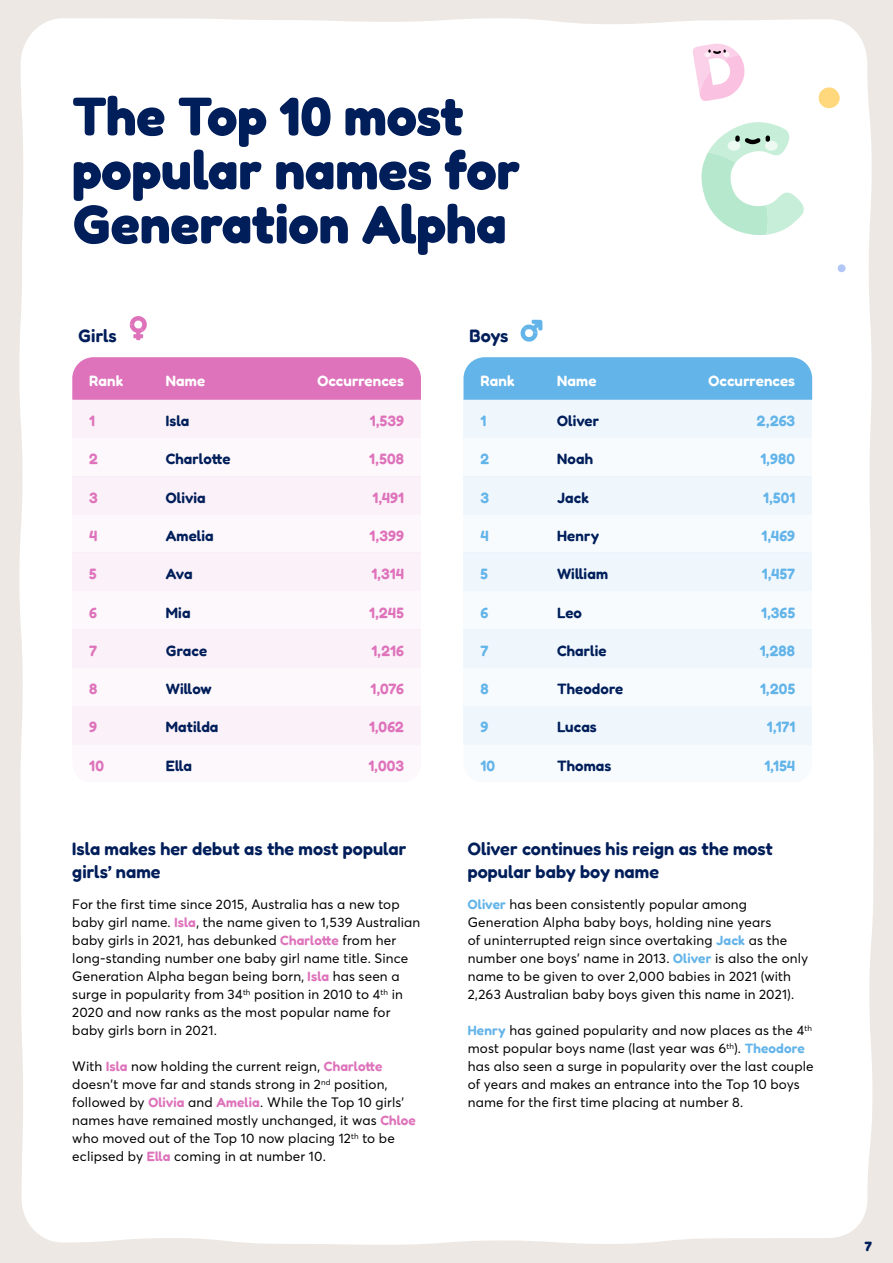
<style>
.page{position:relative;width:893px;height:1263px;background:#ede8e3}
.page>*{position:absolute;margin:0;border:0;box-sizing:border-box;transform-origin:0 0}
.Heading_2{font:700 54px/54px "Fredoka";color:#001e5a}
.Heading_3{font:600 18px/22.5px "Fredoka";letter-spacing:.005em;color:#001e5a}
.List{font:600 15px "Fredoka";letter-spacing:.01em;color:#001e5a}
.List-2{font:600 15px "Fredoka";letter-spacing:.005em;color:#de73bb}
.List-3{font:600 15px "Fredoka";letter-spacing:.005em;color:#63b4e9}
.List-4{font:600 15px "Fredoka";letter-spacing:.005em;color:#fff}
.t1{font:13.5px/18px "Averta PE";letter-spacing:.015em;color:#000}
.t2{font:700 13.5px "Fredoka";color:#001e5a}
.s1{font-family:"Fredoka";font-weight:600;color:#de73bb}
.s2{font-family:"Fredoka";font-weight:600;color:#63b4e9}
</style>
<div class="page">
<div style="left:19px;top:18px;width:855px;height:1227px;background:#fff"></div>
<div style="left:72px;top:400px;width:349px;height:38px;background:#fbf1f8"></div>
<div style="left:463px;top:400px;width:349px;height:38px;background:#eff7fd"></div>
<div style="left:72px;top:357px;width:349px;height:43px;background:#de73bb"></div>
<div style="left:463px;top:357px;width:349px;height:43px;background:#63b4e9"></div>
<div style="left:72px;top:438px;width:349px;height:38px;background:#fdf8fb"></div>
<div style="left:463px;top:438px;width:349px;height:38px;background:#f7fbfe"></div>
<div style="left:72px;top:476px;width:349px;height:38px;background:#fbf1f8"></div>
<div style="left:463px;top:476px;width:349px;height:38px;background:#eff7fd"></div>
<div style="left:72px;top:514px;width:349px;height:39px;background:#fdf8fb"></div>
<div style="left:463px;top:514px;width:349px;height:39px;background:#f7fbfe"></div>
<div style="left:72px;top:553px;width:349px;height:38px;background:#fbf1f8"></div>
<div style="left:463px;top:553px;width:349px;height:38px;background:#eff7fd"></div>
<div style="left:72px;top:591px;width:349px;height:38px;background:#fdf8fb"></div>
<div style="left:463px;top:591px;width:349px;height:38px;background:#f7fbfe"></div>
<div style="left:72px;top:629px;width:349px;height:39px;background:#fbf1f8"></div>
<div style="left:463px;top:629px;width:349px;height:39px;background:#eff7fd"></div>
<div style="left:72px;top:668px;width:349px;height:38px;background:#fdf8fb"></div>
<div style="left:463px;top:668px;width:349px;height:38px;background:#f7fbfe"></div>
<div style="left:72px;top:706px;width:349px;height:38px;background:#fbf1f8"></div>
<div style="left:463px;top:706px;width:349px;height:38px;background:#eff7fd"></div>
<div style="left:72px;top:744px;width:349px;height:38px;background:#fdf8fb"></div>
<div style="left:463px;top:744px;width:349px;height:38px;background:#f7fbfe"></div>
<svg style="left:819px;top:87px;width:21px;height:21px"></svg>
<svg style="left:838px;top:264px;width:8px;height:8px"></svg>
<svg style="left:130px;top:316px;width:17px;height:24px"></svg>
<svg style="left:521px;top:320px;width:21px;height:22px"></svg>
<svg style="left:693px;top:43px;width:52px;height:58px"></svg>
<svg style="left:701px;top:122px;width:103px;height:113px"></svg>
<p class="Heading_2" style="left:72px;top:89px;width:449px">The Top 10 most popular names for<br>Generation Alpha</p>
<p class="Heading_3" style="left:78px;top:324px;width:40px">Girls</p>
<p class="Heading_3" style="left:469px;top:324px;width:40px">Boys</p>
<p class="List-4" style="left:89px;top:371px;width:36px">Rank</p>
<p class="List-4" style="left:166px;top:371px;width:41px">Name</p>
<p class="List-4" style="left:317px;top:371px;width:88px">Occurrences</p>
<p class="List-4" style="left:480px;top:371px;width:36px">Rank</p>
<p class="List-4" style="left:557px;top:371px;width:41px">Name</p>
<p class="List-4" style="left:709px;top:371px;width:88px">Occurrences</p>
<p class="List-2" style="left:89px;top:412px;width:7px">1</p>
<p class="List" style="left:166px;top:412px;width:25px">Isla</p>
<p class="List-2" style="left:370px;top:412px;width:36px">1,539</p>
<p class="List-3" style="left:480px;top:412px;width:7px">1</p>
<p class="List" style="left:557px;top:412px;width:44px">Oliver</p>
<p class="List-3" style="left:757px;top:412px;width:40px">2,263</p>
<p class="List-2" style="left:89px;top:450px;width:10px">2</p>
<p class="List" style="left:166px;top:450px;width:66px">Charlotte</p>
<p class="List-2" style="left:369px;top:450px;width:36px">1,508</p>
<p class="List-3" style="left:480px;top:450px;width:10px">2</p>
<p class="List" style="left:557px;top:450px;width:37px">Noah</p>
<p class="List-3" style="left:760px;top:450px;width:36px">1,980</p>
<p class="List-2" style="left:89px;top:488px;width:10px">3</p>
<p class="List" style="left:166px;top:488px;width:41px">Olivia</p>
<p class="List-2" style="left:373px;top:488px;width:33px">1,491</p>
<p class="List-3" style="left:480px;top:488px;width:10px">3</p>
<p class="List" style="left:557px;top:488px;width:33px">Jack</p>
<p class="List-3" style="left:763px;top:488px;width:34px">1,501</p>
<p class="List-2" style="left:89px;top:527px;width:10px">4</p>
<p class="List" style="left:166px;top:527px;width:49px">Amelia</p>
<p class="List-2" style="left:370px;top:527px;width:36px">1,399</p>
<p class="List-3" style="left:480px;top:527px;width:10px">4</p>
<p class="List" style="left:557px;top:527px;width:43px">Henry</p>
<p class="List-3" style="left:762px;top:527px;width:35px">1,469</p>
<p class="List-2" style="left:89px;top:565px;width:9px">5</p>
<p class="List" style="left:166px;top:565px;width:28px">Ava</p>
<p class="List-2" style="left:371px;top:565px;width:34px">1,314</p>
<p class="List-3" style="left:480px;top:565px;width:9px">5</p>
<p class="List" style="left:557px;top:565px;width:53px">William</p>
<p class="List-3" style="left:762px;top:565px;width:35px">1,457</p>
<p class="List-2" style="left:89px;top:603px;width:9px">6</p>
<p class="List" style="left:166px;top:603px;width:26px">Mia</p>
<p class="List-2" style="left:369px;top:603px;width:36px">1,245</p>
<p class="List-3" style="left:480px;top:603px;width:9px">6</p>
<p class="List" style="left:557px;top:603px;width:26px">Leo</p>
<p class="List-3" style="left:761px;top:603px;width:36px">1,365</p>
<p class="List-2" style="left:89px;top:641px;width:9px">7</p>
<p class="List" style="left:166px;top:641px;width:43px">Grace</p>
<p class="List-2" style="left:371px;top:641px;width:34px">1,216</p>
<p class="List-3" style="left:480px;top:641px;width:9px">7</p>
<p class="List" style="left:557px;top:641px;width:51px">Charlie</p>
<p class="List-3" style="left:760px;top:641px;width:37px">1,288</p>
<p class="List-2" style="left:89px;top:680px;width:10px">8</p>
<p class="List" style="left:166px;top:680px;width:47px">Willow</p>
<p class="List-2" style="left:371px;top:680px;width:35px">1,076</p>
<p class="List-3" style="left:480px;top:680px;width:10px">8</p>
<p class="List" style="left:557px;top:680px;width:68px">Theodore</p>
<p class="List-3" style="left:760px;top:680px;width:37px">1,205</p>
<p class="List-2" style="left:89px;top:718px;width:9px">9</p>
<p class="List" style="left:166px;top:718px;width:54px">Matilda</p>
<p class="List-2" style="left:369px;top:718px;width:36px">1,062</p>
<p class="List-3" style="left:480px;top:718px;width:9px">9</p>
<p class="List" style="left:557px;top:718px;width:41px">Lucas</p>
<p class="List-3" style="left:767px;top:718px;width:30px">1,171</p>
<p class="List-2" style="left:89px;top:756px;width:16px">10</p>
<p class="List" style="left:166px;top:756px;width:28px">Ella</p>
<p class="List-2" style="left:368px;top:756px;width:37px">1,003</p>
<p class="List-3" style="left:480px;top:756px;width:16px">10</p>
<p class="List" style="left:557px;top:756px;width:56px">Thomas</p>
<p class="List-3" style="left:764px;top:756px;width:32px">1,154</p>
<p class="Heading_3" style="left:72px;top:837px;width:336px">Isla makes her debut as the most popular girls’ name</p>
<p class="t1" style="left:72px;top:895px;width:350px">For the first time since 2015, Australia has a new top baby girl name. <span class="s1">Isla</span>, the name given to 1,539 Australian baby girls in 2021, has debunked <span class="s1">Charlotte</span> from her long-standing number one baby girl name title. Since Generation Alpha began being born, <span class="s1">Isla</span> has seen a surge in popularity from 34<sup>th</sup> position in 2010 to 4<sup>th</sup> in 2020 and now ranks as the most popular name for baby girls born in 2021.</p>
<p class="t1" style="left:72px;top:1057px;width:345px">With <span class="s1">Isla</span> now holding the current reign, <span class="s1">Charlotte </span>doesn’t move far and stands strong in 2<sup>nd</sup> position, followed by <span class="s1">Olivia</span> and <span class="s1">Amelia</span>. While the Top 10 girls’ names have remained mostly unchanged, it was <span class="s1">Chloe </span>who moved out of the Top 10 now placing 12<sup>th</sup> to be eclipsed by <span class="s1">Ella</span> coming in at number 10.</p>
<p class="Heading_3" style="left:468px;top:837px;width:307px">Oliver continues his reign as the most popular baby boy name</p>
<p class="t1" style="left:468px;top:895px;width:342px"><span class="s2">Oliver</span> has been consistently popular among Generation Alpha baby boys, holding nine years<br>of uninterrupted reign since overtaking <span class="s2">Jack</span> as the number one boys’ name in 2013. <span class="s2">Oliver</span> is also the only name to be given to over 2,000 babies in 2021 (with 2,263 Australian baby boys given this name in 2021).</p>
<p class="t1" style="left:468px;top:1021px;width:347px"><span class="s2">Henry</span> has gained popularity and now places as the 4<sup>th </sup>most popular boys name (last year was 6<sup>th</sup>). <span class="s2">Theodore </span>has also seen a surge in popularity over the last couple of years and makes an entrance into the Top 10 boys name for the first time placing at number 8.</p>
<p class="t2" style="left:865px;top:1238px;width:9px">7</p>
</div>
